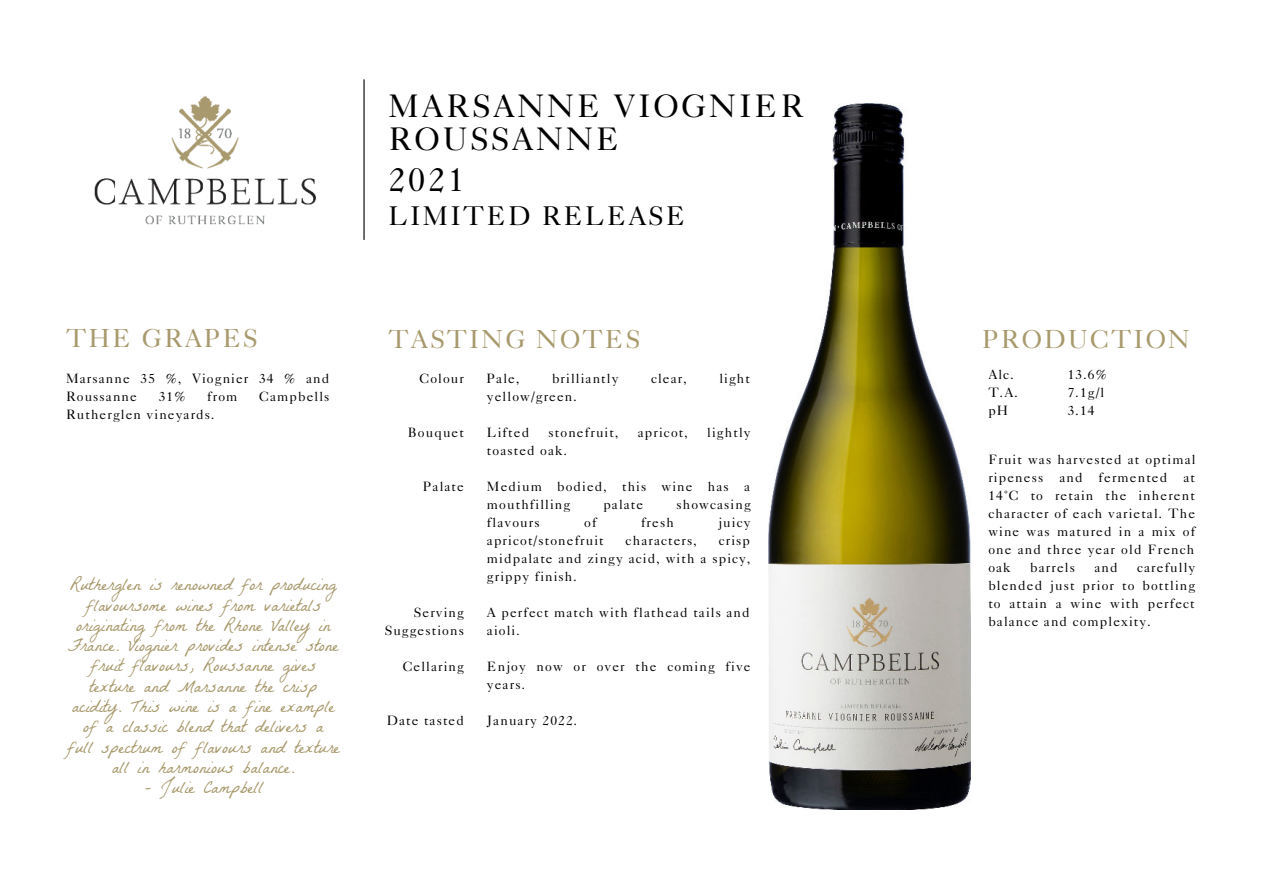
<style>
.page{position:relative;width:1263px;height:894px;background:#fff}
.page>*{position:absolute;margin:0;border:0;box-sizing:border-box;transform-origin:0 0}
.t1{font:34.05px "Caslon Five Forty";color:#000}
.t2{font:32.55px/32.5px "Caslon Five Forty";letter-spacing:.08em;color:#000}
.t3{font:27px "Caslon Five Forty";letter-spacing:.08em;color:#000}
.t4{font:26.1px "Caslon Five Forty";letter-spacing:.08em;color:#a89a6d}
.t5{font:18px/20.2px "La Belle Aurore";color:#a89a6d;text-align:center}
.t6{font:13.5px/18px "Caslon Five Forty";letter-spacing:.08em;color:#000}
</style>
<div class="page">
<img style="left:94px;top:95px;width:222px;height:130px">
<hr style="left:363px;top:80px;width:2px;height:159px;background:#000">
<img style="left:769px;top:103px;width:201px;height:705px">
<h3 class="t4" style="left:66px;top:322px;width:193px">THE GRAPES</h3>
<p class="t6" style="left:66px;top:369px;width:265px">Marsanne 35 %, Viognier 34 % and<br>Roussanne</p>
<p class="t6" style="left:159px;top:387px;width:28px">31%</p>
<p class="t6" style="left:207px;top:387px;width:32px">from</p>
<p class="t6" style="left:259px;top:387px;width:72px">Campbells</p>
<p class="t6" style="left:66px;top:405px;width:150px">Rutherglen vineyards.</p>
<p class="t5" style="left:67px;top:574px;width:274px">Rutherglen is renowned for producing flavoursome wines from varietals originating from the Rhone Valley in France. Viognier provides intense stone fruit flavours, Roussanne gives texture and Marsanne the crisp acidity. This wine is a fine example of a classic blend that delivers a<br>full spectrum of flavours and texture all in harmonious balance.</p>
<h3 class="t5" style="left:144px;top:776px;width:120px">- Julie Campbell</h3>
<h2 class="t2" style="left:389px;top:89px;width:417px">MARSANNE VIOGNIER<br>ROUSSANNE</h2>
<h1 class="t1" style="left:389px;top:158px;width:78px">2021</h1>
<h3 class="t3" style="left:389px;top:200px;width:298px">LIMITED RELEASE</h3>
<h3 class="t4" style="left:389px;top:323px;width:253px">TASTING NOTES</h3>
<p class="t6" style="left:487px;top:369px;width:34px">Pale,</p>
<p class="t6" style="left:552px;top:369px;width:68px">brilliantly</p>
<p class="t6" style="left:651px;top:369px;width:37px">clear,</p>
<p class="t6" style="left:719px;top:369px;width:32px">light</p>
<p class="t6" style="left:487px;top:387px;width:91px">yellow/green.</p>
<p class="t6" style="left:487px;top:423px;width:44px">Lifted</p>
<p class="t6" style="left:549px;top:423px;width:71px">stonefruit,</p>
<p class="t6" style="left:638px;top:423px;width:52px">apricot,</p>
<p class="t6" style="left:707px;top:423px;width:45px">lightly</p>
<p class="t6" style="left:487px;top:441px;width:82px">toasted oak.</p>
<p class="t6" style="left:487px;top:477px;width:265px">Medium bodied, this wine has a mouthfilling</p>
<p class="t6" style="left:419px;top:369px;width:46px">Colour</p>
<p class="t6" style="left:408px;top:423px;width:58px">Bouquet</p>
<p class="t6" style="left:423px;top:477px;width:42px">Palate</p>
<p class="t6" style="left:603px;top:495px;width:41px">palate</p>
<p class="t6" style="left:676px;top:495px;width:76px">showcasing</p>
<p class="t6" style="left:385px;top:603px;width:81px;text-align:right">Serving<br>Suggestions</p>
<p class="t6" style="left:403px;top:657px;width:63px">Cellaring</p>
<p class="t6" style="left:387px;top:711px;width:79px">Date tasted</p>
<p class="t6" style="left:487px;top:513px;width:54px">flavours</p>
<p class="t6" style="left:584px;top:513px;width:14px">of</p>
<p class="t6" style="left:641px;top:513px;width:34px">fresh</p>
<p class="t6" style="left:718px;top:513px;width:34px">juicy</p>
<p class="t6" style="left:487px;top:531px;width:118px">apricot/stonefruit</p>
<p class="t6" style="left:626px;top:531px;width:73px">characters,</p>
<p class="t6" style="left:487px;top:531px;width:265px;text-align:justify;text-indent:232px">crisp midpalate and zingy acid, with a spicy, grippy finish.</p>
<p class="t6" style="left:487px;top:603px;width:264px">A perfect match with flathead tails and aioli.</p>
<p class="t6" style="left:487px;top:657px;width:265px">Enjoy now or over the coming five years.</p>
<p class="t6" style="left:487px;top:711px;width:92px">January 2022.</p>
<h3 class="t4" style="left:983px;top:323px;width:208px">PRODUCTION</h3>
<p class="t6" style="left:988px;top:365px;width:31px">Alc.<br>T.A. pH</p>
<p class="t6" style="left:1068px;top:365px;width:41px">13.6%<br>7.1g/l<br>3.14</p>
<p class="t6" style="left:988px;top:450px;width:209px;text-align:justify">Fruit was harvested at optimal ripeness and fermented at 14˚C to retain the inherent character of each varietal. The wine was matured in a mix of one and three year old French oak</p>
<p class="t6" style="left:988px;top:558px;width:208px;text-align:justify;text-indent:149px">carefully blended just prior to bottling to attain a wine with perfect balance and complexity.</p>
<p class="t6" style="left:1030px;top:558px;width:46px">barrels</p>
<p class="t6" style="left:1094px;top:558px;width:25px">and</p>
</div>
